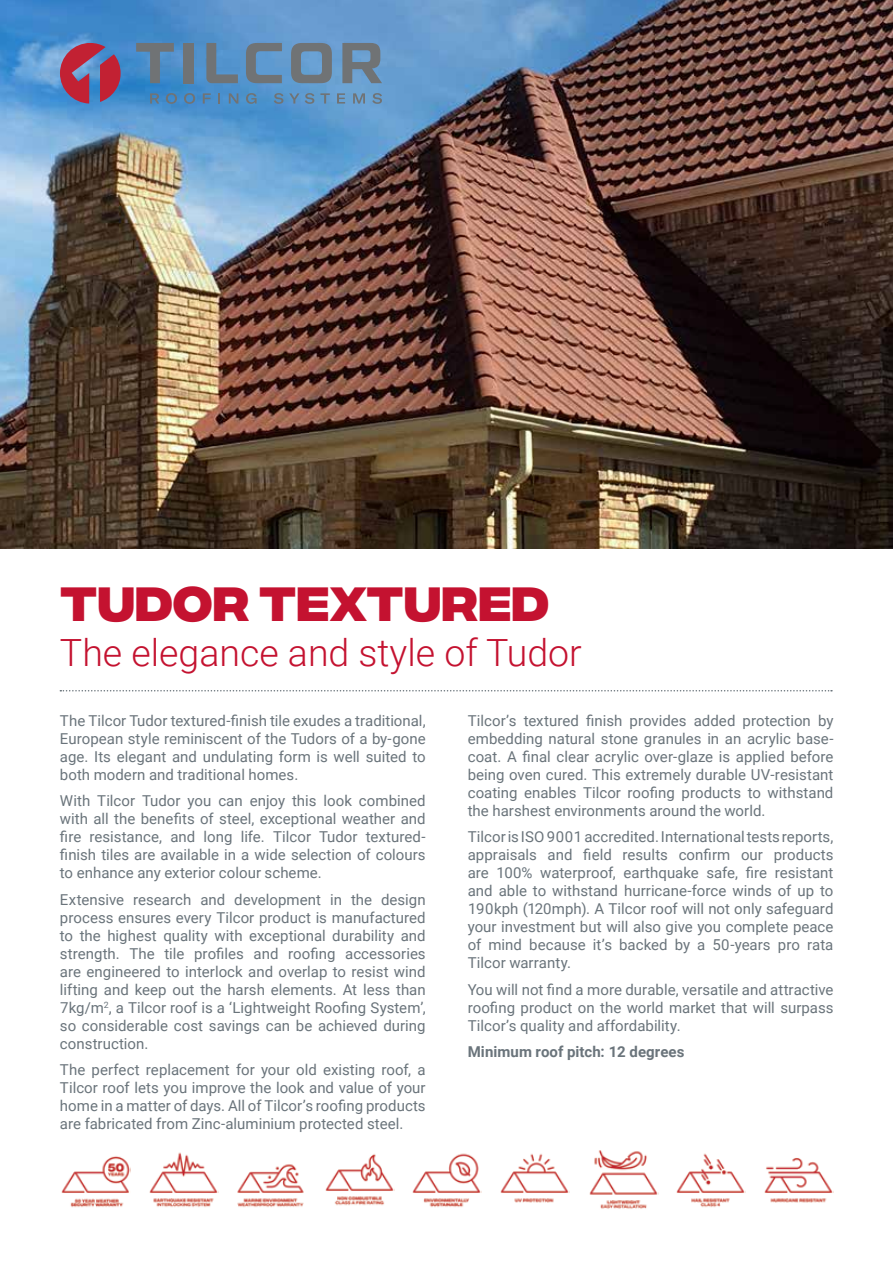
<style>
.page{position:relative;width:893px;height:1263px;background:#fff}
.page>*{position:absolute;margin:0;border:0;box-sizing:border-box;transform-origin:0 0}
.t1{font:700 48px "Integral CF";color:#c41230}
.t2{font:300 37.5px "Roboto";color:#c41230}
.t3{font:15px/18px "Roboto";color:#6a747b;text-align:justify}
.t4{font:700 15px "Roboto";letter-spacing:.005em;color:#6a747b}
</style>
<div class="page">
<img style="left:0;top:0;width:893px;height:549px">
<svg style="left:60px;top:690px;width:772px;height:1px"></svg>
<svg style="left:60px;top:43px;width:61px;height:61px;background:#8d547a"></svg>
<svg style="left:150px;top:93px;width:9px;height:11px"></svg>
<svg style="left:166px;top:93px;width:11px;height:11px"></svg>
<svg style="left:184px;top:93px;width:11px;height:11px"></svg>
<svg style="left:203px;top:93px;width:8px;height:11px"></svg>
<svg style="left:218px;top:93px;width:2px;height:11px"></svg>
<svg style="left:229px;top:93px;width:9px;height:11px"></svg>
<svg style="left:246px;top:93px;width:11px;height:11px"></svg>
<svg style="left:274px;top:93px;width:9px;height:11px"></svg>
<svg style="left:289px;top:93px;width:25px;height:11px"></svg>
<svg style="left:320px;top:93px;width:10px;height:11px"></svg>
<svg style="left:337px;top:93px;width:8px;height:11px"></svg>
<svg style="left:353px;top:93px;width:12px;height:11px"></svg>
<svg style="left:372px;top:93px;width:10px;height:11px"></svg>
<svg style="left:136px;top:43px;width:38px;height:40px;background:#5682a6"></svg>
<div style="left:184px;top:43px;width:10px;height:40px;background:#707375"></div>
<svg style="left:206px;top:43px;width:32px;height:40px"></svg>
<svg style="left:246px;top:43px;width:36px;height:40px"></svg>
<svg style="left:291px;top:43px;width:41px;height:40px;background:#6c8295"></svg>
<svg style="left:342px;top:43px;width:40px;height:40px;background:#6e8395"></svg>
<img style="left:61px;top:1156px;width:69px;height:52px">
<img style="left:149px;top:1152px;width:70px;height:55px">
<img style="left:237px;top:1164px;width:67px;height:44px">
<img style="left:325px;top:1154px;width:69px;height:52px">
<img style="left:412px;top:1153px;width:69px;height:54px">
<img style="left:500px;top:1153px;width:70px;height:50px">
<img style="left:589px;top:1150px;width:69px;height:59px">
<img style="left:676px;top:1153px;width:69px;height:55px">
<img style="left:764px;top:1158px;width:69px;height:45px">
<h1 class="t1" style="left:60px;top:576px;width:491px">TUDOR TEXTURED</h1>
<h2 class="t2" style="left:60px;top:626px;width:523px">The elegance and style of Tudor</h2>
<p class="t3" style="left:60px;top:711px;width:367px">The Tilcor Tudor textured-finish tile exudes a traditional, European style reminiscent of the Tudors of a by-gone age. Its elegant and undulating form is well suited to both modern and traditional homes.</p>
<p class="t3" style="left:60px;top:791px;width:367px">With Tilcor Tudor you can enjoy this look combined with all the benefits of steel, exceptional weather and fire resistance, and long life. Tilcor Tudor textured&shy;finish tiles are available in a wide selection of colours to enhance any exterior colour scheme.</p>
<p class="t3" style="left:60px;top:890px;width:367px">Extensive research and development in the design process ensures every Tilcor product is manufactured to the highest quality with exceptional durability and strength. The tile profiles and roofing accessories are engineered to interlock and overlap to resist wind lifting and keep out the harsh elements. At less than 7kg/m<sup>2</sup>, a Tilcor roof is a ‘Lightweight Roofing System’, so considerable cost savings can be achieved during construction.</p>
<p class="t3" style="left:60px;top:1060px;width:367px">The perfect replacement for your old existing roof, a Tilcor roof lets you improve the look and value of your home in a matter of days. All of Tilcor’s roofing products are fabricated from Zinc-aluminium protected steel.</p>
<p class="t3" style="left:468px;top:711px;width:367px">Tilcor’s textured finish provides added protection by embedding natural stone granules in an acrylic base&shy;coat. A final clear acrylic over-glaze is applied before being oven cured. This extremely durable UV-resistant coating enables Tilcor roofing products to withstand the harshest environments around the world.</p>
<p class="t3" style="left:468px;top:827px;width:367px">Tilcor is ISO 9001 accredited. International tests reports, appraisals and field results confirm our products are 100% waterproof, earthquake safe, fire resistant and able to withstand hurricane-force winds of up to 190kph (120mph). A Tilcor roof will not only safeguard your investment but will also give you complete peace of mind because it’s backed by a 50-years pro rata Tilcor warranty.</p>
<p class="t3" style="left:468px;top:980px;width:367px">You will not find a more durable, versatile and attractive roofing product on the world market that will surpass Tilcor’s quality and affordability.</p>
<p class="t4" style="left:468px;top:1041px;width:218px">Minimum roof pitch: 12 degrees</p>
</div>
